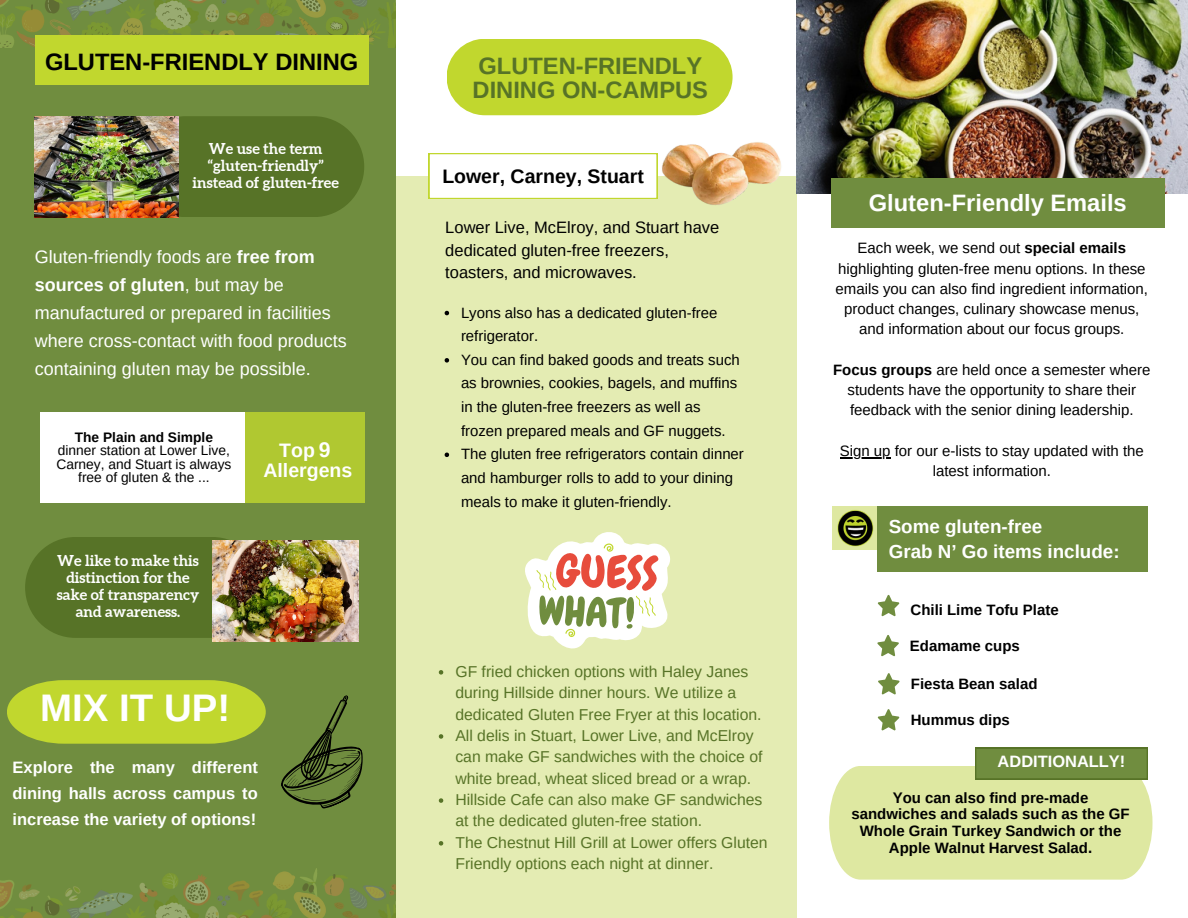
<style>
.page{position:relative;width:1188px;height:918px;background:#fff}
.page>*{position:absolute;margin:0;border:0;box-sizing:border-box;transform-origin:0 0}
.t1{font:700 38.4px "Arimo";color:#fff}
.t2{font:700 23.7px/23.7px "Arimo";color:#577327}
.t3{font:700 23.7px "Arimo";color:#fff}
.t4{font:700 23.7px "Arimo";color:#000}
.t5{font:700 19.5px "Arimo";color:#000}
.t6{font:700 19.5px "Arimo";color:#fff}
.t7{font:700 18.75px/24.8px "Arimo";color:#fff}
.t8{font:18px/28.2px "Arimo";color:#fff}
.t9{font:700 16.5px/25.8px "Arimo";color:#fff;text-align:justify}
.t10{font:16.5px/22.5px "Arimo";color:#000}
.t11{font:15.75px/21.3px "Arimo";color:#577327}
.t12{font:15px/20.2px "Arimo";color:#000}
.t13{font:700 15px/16.8px "Arimo";color:#000;text-align:center}
.t14{font:700 15px/16.8px "Aleo";color:#fff;text-align:center}
.t15{font:13.8px/13.5px "Arimo";color:#000;text-align:center}
.t16{font:700 13.8px "Arimo";color:#000}
.s1{font-weight:700}
.s2{font-size:21.15px}
</style>
<div class="page">
<div style="left:387px;top:177px;width:412px;height:741px;background:#e4ecb3"></div>
<div style="left:447px;top:39px;width:286px;height:76px;background:#c1d72e;border-radius:38px"></div>
<svg style="left:429px;top:153px;width:219px;height:46px"></svg>
<div style="left:798px;top:152px;width:390px;height:766px;background:#fff"></div>
<div style="left:877px;top:506px;width:271px;height:66px;background:#708d3f"></div>
<div style="left:833px;top:506px;width:44px;height:44px;background:#dee8a1"></div>
<img style="left:796px;top:0;width:392px;height:194px">
<svg style="left:878px;top:595px;width:21px;height:21px"></svg>
<svg style="left:877px;top:635px;width:22px;height:21px"></svg>
<svg style="left:878px;top:673px;width:21px;height:21px"></svg>
<div style="left:831px;top:178px;width:334px;height:49px;background:#708d3f"></div>
<img style="left:648px;top:142px;width:147px;height:63px">
<svg style="left:878px;top:709px;width:21px;height:21px"></svg>
<svg style="left:829px;top:748px;width:324px;height:132px;background:#d2de9d"></svg>
<img style="left:837px;top:510px;width:36px;height:37px">
<div style="left:0;top:47px;width:391px;height:821px;background:#708d3f"></div>
<img style="left:0;top:0;width:396px;height:47px">
<img style="left:0;top:869px;width:396px;height:49px">
<div style="left:135px;top:116px;width:229px;height:101px;background:#577327;border-radius:50px"></div>
<div style="left:25px;top:537px;width:238px;height:101px;background:#577327;border-radius:50px"></div>
<img style="left:35px;top:116px;width:144px;height:101px">
<img style="left:212px;top:540px;width:147px;height:101px">
<div style="left:244px;top:412px;width:121px;height:91px;background:#b0c831"></div>
<div style="left:40px;top:412px;width:204px;height:91px;background:#fff"></div>
<div style="left:35px;top:36px;width:333px;height:49px;background:#c1d72e"></div>
<svg style="left:525px;top:532px;width:145px;height:117px"></svg>
<svg style="left:281px;top:695px;width:82px;height:114px"></svg>
<svg style="left:445px;top:311px;width:4px;height:4px"></svg>
<svg style="left:445px;top:358px;width:4px;height:5px"></svg>
<svg style="left:445px;top:453px;width:4px;height:4px"></svg>
<svg style="left:439px;top:670px;width:4px;height:5px"></svg>
<svg style="left:439px;top:734px;width:4px;height:5px"></svg>
<svg style="left:439px;top:798px;width:4px;height:5px"></svg>
<svg style="left:439px;top:841px;width:4px;height:5px"></svg>
<hr style="left:840px;top:457px;width:51px;height:1px;background:#000">
<svg style="left:7px;top:680px;width:259px;height:64px;background:#b8cf2f"></svg>
<p class="t4" style="left:45px;top:49px;width:315px">GLUTEN-FRIENDLY DINING</p>
<h4 class="t14" style="left:209px;top:140px;width:115px">We use the term</h4>
<p class="t14" style="left:208px;top:157px;width:117px">“gluten-friendly”</p>
<p class="t14" style="left:193px;top:174px;width:148px">instead of gluten-free</p>
<p class="t8" style="left:35px;top:242px;width:313px">Gluten-friendly foods are <span class="s1">free from sources of gluten</span>, but may be manufactured or prepared in facilities where cross-contact with food products containing gluten may be possible.</p>
<p class="t16" style="left:75px;top:429px;width:140px">The Plain and Simple</p>
<p class="t15" style="left:56px;top:444px;width:176px">dinner station at Lower Live,<br>Carney, and Stuart is always free of gluten &amp; the ...</p>
<p class="t6" style="left:279px;top:439px;width:53px">Top <span class="s2">9</span></p>
<h6 class="t6" style="left:263px;top:459px;width:90px">Allergens</h6>
<p class="t14" style="left:57px;top:552px;width:144px">We like to make this distinction for the sake of transparency and awareness.</p>
<p class="t1" style="left:40px;top:686px;width:191px">MIX IT UP!</p>
<h4 class="t9" style="left:13px;top:755px;width:247px">Explore the many different dining halls across campus to increase the variety of options!</h4>
<p class="t2" style="left:473px;top:54px;width:237px">GLUTEN-FRIENDLY<br>DINING ON-CAMPUS</p>
<p class="t5" style="left:442px;top:166px;width:203px">Lower, Carney, Stuart</p>
<p class="t10" style="left:445px;top:216px;width:276px">Lower Live, McElroy, and Stuart have dedicated gluten-free freezers, toasters, and microwaves.</p>
<p class="t12" style="left:461px;top:301px;width:258px;line-height:23.7px">Lyons also has a dedicated gluten-free refrigerator.</p>
<p class="t12" style="left:461px;top:348px;width:280px;line-height:23.7px">You can find baked goods and treats such as brownies, cookies, bagels, and muffins in the gluten-free freezers as well as frozen prepared meals and GF nuggets.</p>
<h5 class="t12" style="left:461px;top:442px;width:284px;line-height:23.7px">The gluten free refrigerators contain dinner and hamburger rolls to add to your dining meals to make it gluten-friendly.</h5>
<h4 class="t11" style="left:455px;top:661px;width:308px">GF fried chicken options with Haley Janes during Hillside dinner hours. We utilize a dedicated Gluten Free Fryer at this location.</h4>
<h4 class="t11" style="left:455px;top:725px;width:309px">All delis in Stuart, Lower Live, and McElroy can make GF sandwiches with the choice of white bread, wheat sliced bread or a wrap.</h4>
<p class="t11" style="left:455px;top:789px;width:309px">Hillside Cafe can also make GF sandwiches at the dedicated gluten-free station.</p>
<h1 class="t11" style="left:455px;top:832px;width:314px">The Chestnut Hill Grill at Lower offers Gluten<br>Friendly options each night at dinner.</h1>
<p class="t3" style="left:869px;top:190px;width:259px">Gluten-Friendly Emails</p>
<p class="t12" style="left:836px;top:238px;width:314px;text-align:center">Each week, we send out <span class="s1">special emails </span>highlighting gluten-free menu options. In these emails you can also find ingredient information, product changes, culinary showcase menus, and information about our focus groups.</p>
<p class="t12" style="left:833px;top:360px;width:319px;text-align:center"><span class="s1">Focus groups</span> are held once a semester where students have the opportunity to share their feedback with the senior dining leadership.</p>
<p class="t12" style="left:840px;top:441px;width:306px;text-align:center">Sign up for our e-lists to stay updated with the latest information.</p>
<h2 class="t7" style="left:889px;top:514px;width:232px">Some gluten-free<br>Grab N’ Go items include:</h2>
<p class="t13" style="left:911px;top:601px;width:150px">Chili Lime Tofu Plate</p>
<h3 class="t13" style="left:910px;top:638px;width:112px">Edamame cups</h3>
<p class="t13" style="left:911px;top:676px;width:128px">Fiesta Bean salad</p>
<p class="t13" style="left:911px;top:712px;width:101px">Hummus dips</p>
<p class="t9" style="left:998px;top:748px;width:129px">ADDITIONALLY!</p>
<p class="t13" style="left:851px;top:789px;width:280px">You can also find pre-made sandwiches and salads such as the GF<br>Whole Grain Turkey Sandwich or the<br>Apple Walnut Harvest Salad.</p>
</div>
